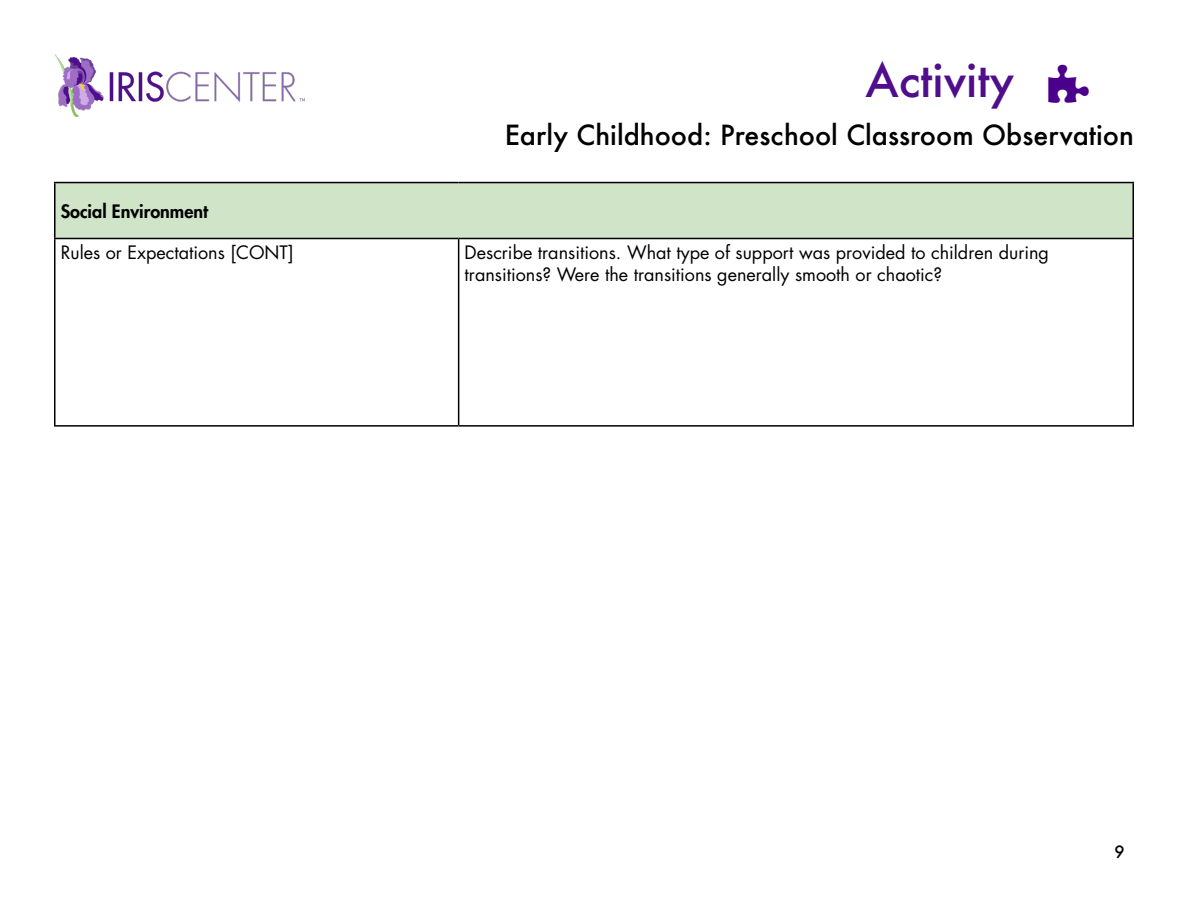
<style>
.page{position:relative;width:1188px;height:918px;background:#fff}
.page>*{position:absolute;margin:0;border:0;box-sizing:border-box;transform-origin:0 0}
.t1{font:500 45px "Futura";color:#500d8c}
.t2{font:500 27px "Futura";color:#000}
.t3{font:18px/21.6px "Futura Std";color:#000}
.t4{font:800 18px "Futura Std";color:#000}
.t5{font:500 16.5px "Futura";color:#000}
</style>
<div class="page">
<img style="left:54px;top:54px;width:250px;height:62px">
<div style="left:55px;top:183px;width:1078px;height:55px;background:#d0e4c8"></div>
<hr style="left:54px;top:182px;width:405px;height:1px;background:#000">
<hr style="left:54px;top:183px;width:2px;height:55px;background:#000">
<hr style="left:459px;top:182px;width:675px;height:1px;background:#000">
<hr style="left:1132px;top:183px;width:2px;height:55px;background:#000">
<hr style="left:54px;top:238px;width:405px;height:1px;background:#000">
<hr style="left:54px;top:239px;width:2px;height:186px;background:#000">
<hr style="left:459px;top:238px;width:675px;height:1px;background:#000">
<hr style="left:458px;top:239px;width:1px;height:186px;background:#000">
<hr style="left:1132px;top:239px;width:2px;height:186px;background:#000">
<hr style="left:54px;top:425px;width:405px;height:2px;background:#000">
<hr style="left:459px;top:425px;width:675px;height:2px;background:#000">
<h1 class="t1" style="left:866px;top:50px;width:150px">Activity</h1>
<h2 class="t2" style="left:505px;top:116px;width:631px">Early Childhood: Preschool Classroom Observation</h2>
<p class="t4" style="left:61px;top:200px;width:149px">Social Environment</p>
<p class="t3" style="left:61px;top:242px;width:235px">Rules or Expectations [CONT]</p>
<p class="t3" style="left:465px;top:242px;width:586px">Describe transitions. What type of support was provided to children during transitions? Were the transitions generally smooth or chaotic?</p>
<p class="t5" style="left:1115px;top:841px;width:12px">9</p>
</div>
